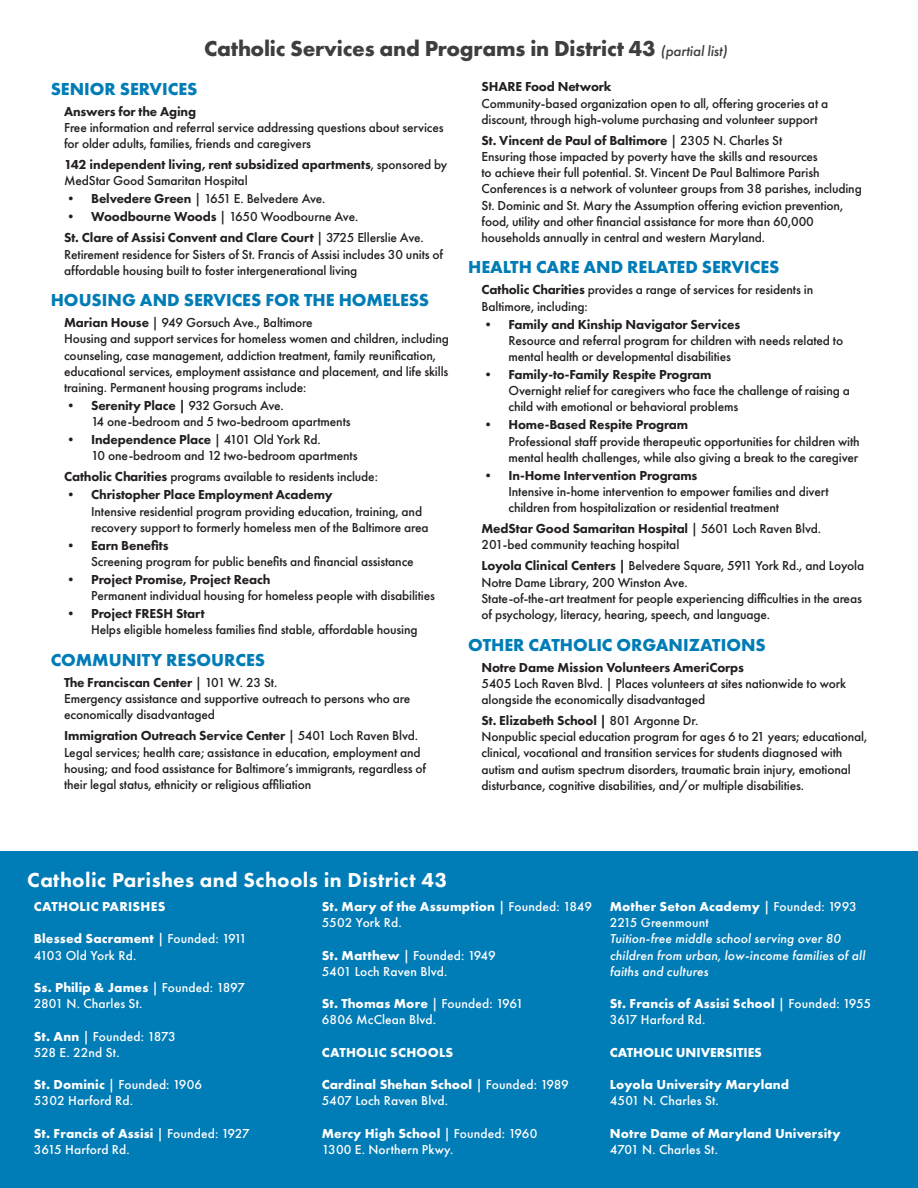
<style>
.page{position:relative;width:918px;height:1188px;background:#fff}
.page>*{position:absolute;margin:0;border:0;box-sizing:border-box;transform-origin:0 0}
.t1{font:700 22.5px "Futura PT";letter-spacing:-.01em;color:#3e3e3f}
.t2{font:800 21px "Futura PT";letter-spacing:.02em;color:#fff}
.t3{font:700 18px "Futura PT";color:#007cb6}
.t4{font:500 13.5px/16.2px "Futura PT";letter-spacing:-.01em;color:#231f20}
.t5{font:500 13.5px/16.2px "Futura PT";letter-spacing:.01em;color:#fff}
.t6{font:800 13.5px/16.2px "Futura PT";letter-spacing:-.01em;color:#231f20}
.t7{font:700 13.5px "Futura PT";letter-spacing:.01em;color:#fff}
.t8{font:italic 500 13.5px/16.2px "Futura PT";letter-spacing:.01em;color:#fff}
.s1{font-weight:500;font-style:italic;font-size:15px}
.s2{font-weight:500}
.s3{font-weight:800}
.s4{font-weight:700}
</style>
<div class="page">
<div style="left:0;top:851px;width:918px;height:337px;background:#007cb6"></div>
<h1 class="t1" style="left:204px;top:34px;width:525px">Catholic Services and Programs in District 43 <span class="s1">(partial list)</span></h1>
<h3 class="t3" style="left:51px;top:77px;width:148px">SENIOR SERVICES</h3>
<p class="t6" style="left:64px;top:103px;width:134px">Answers for the Aging</p>
<p class="t4" style="left:64px;top:119px;width:381px">Free information and referral service addressing questions about services for older adults, families, friends and caregivers</p>
<p class="t6" style="left:64px;top:156px;width:385px">142 independent living, rent subsidized apartments<span class="s2">, sponsored by<br>MedStar Good Samaritan Hospital</span></p>
<p class="t4" style="left:64px;top:191px;width:263px"><span class="s3">• Belvedere Green</span> | 1651 E. Belvedere Ave.</p>
<p class="t6" style="left:64px;top:206px;width:361px;line-height:21px">• Woodbourne Woods <span class="s2">| 1650 Woodbourne Ave.<br></span>St. Clare of Assisi Convent and Clare Court <span class="s2">| 3725 Ellerslie Ave.</span></p>
<p class="t4" style="left:64px;top:246px;width:381px">Retirement residence for Sisters of St. Francis of Assisi includes 30 units of affordable housing built to foster intergenerational living</p>
<h3 class="t3" style="left:51px;top:289px;width:380px">HOUSING AND SERVICES FOR THE HOMELESS</h3>
<p class="t4" style="left:64px;top:315px;width:386px"><span class="s3">Marian House</span> | 949 Gorsuch Ave., Baltimore<br>Housing and support services for homeless women and children, including counseling, case management, addiction treatment, family reunification, educational services, employment assistance and placement, and life skills training. Permanent housing programs include:</p>
<p class="t4" style="left:91px;top:397px;width:261px;text-indent:-27px"><span class="s3">• Serenity Place |</span> 932 Gorsuch Ave.<br>14 one-bedroom and 5 two-bedroom apartments</p>
<p class="t4" style="left:91px;top:432px;width:268px;text-indent:-27px"><span class="s3">• Independence Place</span> | 4101 Old York Rd.<br>10 one-bedroom and 12 two-bedroom apartments</p>
<p class="t4" style="left:64px;top:469px;width:315px"><span class="s3">Catholic Charities</span> programs available to residents include:</p>
<p class="t6" style="left:64px;top:487px;width:270px">• Christopher Place Employment Academy</p>
<p class="t4" style="left:91px;top:503px;width:339px">Intensive residential program providing education, training, and recovery support to formerly homeless men of the Baltimore area</p>
<p class="t6" style="left:64px;top:537px;width:106px">• Earn Benefits</p>
<p class="t4" style="left:91px;top:553px;width:324px">Screening program for public benefits and financial assistance</p>
<p class="t6" style="left:64px;top:571px;width:208px">• Project Promise, Project Reach</p>
<p class="t4" style="left:91px;top:588px;width:345px">Permanent individual housing for homeless people with disabilities</p>
<p class="t6" style="left:64px;top:605px;width:142px">• Project FRESH Start</p>
<p class="t4" style="left:91px;top:622px;width:328px">Helps eligible homeless families find stable, affordable housing</p>
<h3 class="t3" style="left:51px;top:648px;width:216px">COMMUNITY RESOURCES</h3>
<p class="t4" style="left:64px;top:674px;width:348px"><span class="s3">The Franciscan Center</span> | 101 W. 23 St.<br>Emergency assistance and supportive outreach to persons who are economically disadvantaged</p>
<p class="t4" style="left:64px;top:728px;width:364px"><span class="s3">Immigration Outreach Service Center</span> | 5401 Loch Raven Blvd.<br>Legal services; health care; assistance in education, employment and housing; and food assistance for Baltimore’s immigrants, regardless of their legal status, ethnicity or religious affiliation</p>
<p class="t6" style="left:482px;top:78px;width:132px">SHARE Food Network</p>
<p class="t4" style="left:482px;top:95px;width:348px">Community-based organization open to all, offering groceries at a discount, through high-volume purchasing and volunteer support</p>
<p class="t4" style="left:482px;top:132px;width:382px"><span class="s3">St. Vincent de Paul of Baltimore</span> | 2305 N. Charles St<br>Ensuring those impacted by poverty have the skills and resources<br>to achieve their full potential. St. Vincent De Paul Baltimore Parish Conferences is a network of volunteer groups from 38 parishes, including St. Dominic and St. Mary the Assumption offering eviction prevention, food, utility and other financial assistance for more than 60,000 households annually in central and western Maryland.</p>
<h3 class="t3" style="left:468px;top:256px;width:313px">HEALTH CARE AND RELATED SERVICES</h3>
<p class="t4" style="left:482px;top:282px;width:333px"><span class="s3">Catholic Charities</span> provides a range of services for residents in<br>Baltimore, including:</p>
<p class="t6" style="left:482px;top:316px;width:260px">• Family and Kinship Navigator Services</p>
<p class="t4" style="left:508px;top:332px;width:336px">Resource and referral program for children with needs related to mental health or developmental disabilities</p>
<p class="t6" style="left:482px;top:366px;width:231px">• Family-to-Family Respite Program</p>
<p class="t4" style="left:508px;top:383px;width:343px">Overnight relief for caregivers who face the challenge of raising a child with emotional or behavioral problems</p>
<p class="t6" style="left:482px;top:417px;width:208px">• Home-Based Respite Program</p>
<p class="t4" style="left:508px;top:433px;width:353px">Professional staff provide therapeutic opportunities for children with mental health challenges, while also giving a break to the caregiver</p>
<p class="t6" style="left:482px;top:467px;width:218px">• In-Home Intervention Programs</p>
<p class="t4" style="left:508px;top:483px;width:322px">Intensive in-home intervention to empower families and divert children from hospitalization or residential treatment</p>
<p class="t4" style="left:482px;top:521px;width:341px"><span class="s3">MedStar Good Samaritan Hospital</span> | 5601 Loch Raven Blvd.<br>201-bed community teaching hospital</p>
<p class="t4" style="left:482px;top:558px;width:384px"><span class="s3">Loyola Clinical Centers |</span> Belvedere Square, 5911 York Rd., and Loyola Notre Dame Library, 200 Winston Ave.<br>State-of-the-art treatment for people experiencing difficulties in the areas of psychology, literacy, hearing, speech, and language.</p>
<h3 class="t3" style="left:468px;top:633px;width:299px">OTHER CATHOLIC ORGANIZATIONS</h3>
<p class="t6" style="left:482px;top:659px;width:264px">Notre Dame Mission Volunteers AmeriCorps</p>
<p class="t4" style="left:482px;top:675px;width:366px">5405 Loch Raven Blvd. | Places volunteers at sites nationwide to work alongside the economically disadvantaged</p>
<p class="t4" style="left:482px;top:712px;width:387px"><span class="s3">St. Elizabeth School |</span> 801 Argonne Dr.<br>Nonpublic special education program for ages 6 to 21 years; educational, clinical, vocational and transition services for students diagnosed with autism and autism spectrum disorders, traumatic brain injury, emotional disturbance, cognitive disabilities, and/or multiple disabilities.</p>
<h2 class="t2" style="left:27px;top:867px;width:422px">Catholic Parishes and Schools in District 43</h2>
<p class="t7" style="left:34px;top:898px;width:133px">CATHOLIC PARISHES</p>
<p class="t5" style="left:34px;top:931px;width:215px"><span class="s4">Blessed Sacrament</span> | Founded: 1911<br>4103 Old York Rd.</p>
<p class="t5" style="left:34px;top:979px;width:213px"><span class="s4">Ss. Philip &amp; James</span> | Founded: 1897<br>2801 N. Charles St.</p>
<p class="t5" style="left:34px;top:1028px;width:143px"><span class="s4">St. Ann</span> | Founded: 1873<br>528 E. 22nd St.</p>
<p class="t5" style="left:34px;top:1077px;width:170px"><span class="s4">St. Dominic</span> | Founded: 1906<br>5302 Harford Rd.</p>
<p class="t5" style="left:34px;top:1125px;width:218px"><span class="s4">St. Francis of Assisi</span> | Founded: 1927<br>3615 Harford Rd.</p>
<p class="t5" style="left:322px;top:898px;width:272px"><span class="s4">St. Mary of the Assumption</span> | Founded: 1849<br>5502 York Rd.</p>
<p class="t5" style="left:322px;top:947px;width:176px"><span class="s4">St. Matthew</span> | Founded: 1949<br>5401 Loch Raven Blvd.</p>
<p class="t5" style="left:322px;top:996px;width:203px"><span class="s4">St. Thomas More</span> | Founded: 1961<br>6806 McClean Blvd.</p>
<p class="t7" style="left:322px;top:1044px;width:133px">CATHOLIC SCHOOLS</p>
<p class="t5" style="left:322px;top:1077px;width:248px"><span class="s4">Cardinal Shehan School</span> | Founded: 1989<br>5407 Loch Raven Blvd.</p>
<p class="t5" style="left:322px;top:1125px;width:217px"><span class="s4">Mercy High School</span> | Founded: 1960<br>1300 E. Northern Pkwy.</p>
<p class="t5" style="left:610px;top:898px;width:249px"><span class="s4">Mother Seton Academy</span> | Founded: 1993<br>2215 Greenmount</p>
<p class="t8" style="left:610px;top:931px;width:257px">Tuition-free middle school serving over 80 children from urban, low-income families of all faiths and cultures</p>
<p class="t5" style="left:610px;top:996px;width:263px"><span class="s4">St. Francis of Assisi School</span> | Founded: 1955<br>3617 Harford Rd.</p>
<p class="t7" style="left:610px;top:1044px;width:154px">CATHOLIC UNIVERSITIES</p>
<p class="t7" style="left:610px;top:1076px;width:181px">Loyola University Maryland</p>
<p class="t5" style="left:610px;top:1093px;width:111px">4501 N. Charles St.</p>
<p class="t7" style="left:610px;top:1125px;width:232px">Notre Dame of Maryland University</p>
<p class="t5" style="left:610px;top:1141px;width:110px">4701 N. Charles St.</p>
</div>
